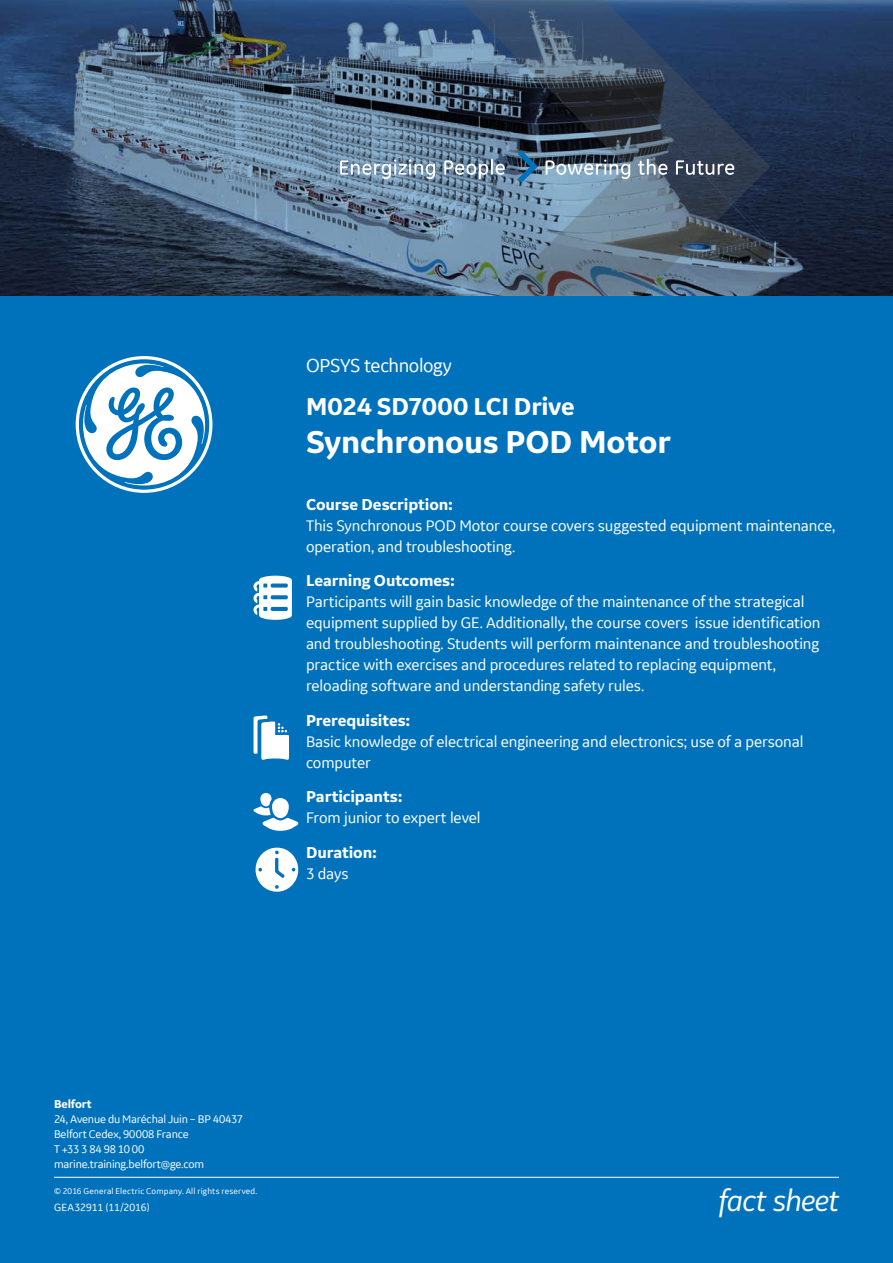
<style>
.page{position:relative;width:893px;height:1263px;background:#fff}
.page>*{position:absolute;margin:0;border:0;box-sizing:border-box;transform-origin:0 0}
.t1{font:700 33px "GE Inspira Sans";letter-spacing:-.005em;color:#fff}
.t2{font:italic 31.5px "GE Inspira Sans";letter-spacing:-.025em;color:#fff}
.t3{font:700 25.5px "GE Inspira Sans";letter-spacing:-.015em;color:#fff}
.t4{font:20.25px "GE Inspira Sans";letter-spacing:-.02em;color:#fff}
.t5{font:16.5px/21px "GE Inspira Sans";letter-spacing:-.01em;color:#fff}
.t6{font:700 16.5px "GE Inspira Sans";letter-spacing:-.005em;color:#fff}
.t7{font:12px/15px "GE Inspira Sans";letter-spacing:-.015em;color:#fff}
.t8{font:700 12px "GE Inspira Sans";letter-spacing:-.01em;color:#fff}
.t9{font:11.25px "GE Inspira Sans";letter-spacing:-.01em;color:#fff}
.t10{font:9px "GE Inspira Sans";letter-spacing:.02em;color:#fff}
</style>
<div class="page">
<svg style="left:0;top:0;width:893px;height:297px;background:#3a506b"></svg>
<svg style="left:391px;top:0;width:379px;height:297px;background:#475e76"></svg>
<div style="left:0;top:297px;width:893px;height:966px;background:#0072bc"></div>
<hr style="left:54px;top:1177px;width:785px;height:1px;background:#fff">
<svg style="left:253px;top:576px;width:39px;height:44px"></svg>
<svg style="left:253px;top:715px;width:36px;height:45px"></svg>
<svg style="left:253px;top:793px;width:46px;height:38px"></svg>
<svg style="left:255px;top:847px;width:44px;height:45px"></svg>
<svg style="left:340px;top:150px;width:394px;height:33px;background:#6c8296"></svg>
<svg style="left:76px;top:356px;width:136px;height:137px"></svg>
<p class="t4" style="left:306px;top:353px;width:147px">OPSYS technology</p>
<h3 class="t3" style="left:306px;top:391px;width:270px">M024 SD7000 LCI Drive</h3>
<h1 class="t1" style="left:306px;top:421px;width:366px">Synchronous POD Motor</h1>
<p class="t6" style="left:306px;top:494px;width:149px">Course Description:</p>
<p class="t5" style="left:306px;top:514px;width:531px">This Synchronous POD Motor course covers suggested equipment maintenance, operation, and troubleshooting.</p>
<p class="t6" style="left:306px;top:571px;width:150px">Learning Outcomes:</p>
<p class="t5" style="left:306px;top:591px;width:516px">Participants will gain basic knowledge of the maintenance of the strategical equipment supplied by GE. Additionally, the course covers issue identification and troubleshooting. Students will perform maintenance and troubleshooting practice with exercises and procedures related to replacing equipment, reloading software and understanding safety rules.</p>
<p class="t6" style="left:306px;top:710px;width:106px">Prerequisites:</p>
<p class="t5" style="left:306px;top:730px;width:499px">Basic knowledge of electrical engineering and electronics; use of a personal computer</p>
<p class="t6" style="left:306px;top:787px;width:98px">Participants:</p>
<p class="t5" style="left:306px;top:807px;width:176px">From junior to expert level</p>
<p class="t6" style="left:306px;top:842px;width:72px">Duration:</p>
<p class="t5" style="left:306px;top:862px;width:44px">3 days</p>
<p class="t8" style="left:54px;top:1097px;width:39px">Belfort</p>
<p class="t7" style="left:54px;top:1111px;width:191px">24, Avenue du Maréchal Juin – BP 40437<br>Belfort Cedex, 90008 France<br>T +33 3 84 98 10 00 marine.training.belfort@ge.com</p>
<p class="t10" style="left:54px;top:1186px;width:205px">© 2016 General Electric Company. All rights reserved.</p>
<p class="t9" style="left:54px;top:1200px;width:97px">GEA32911 (11/2016)</p>
<h2 class="t2" style="left:719px;top:1181px;width:122px">fact sheet</h2>
</div>
